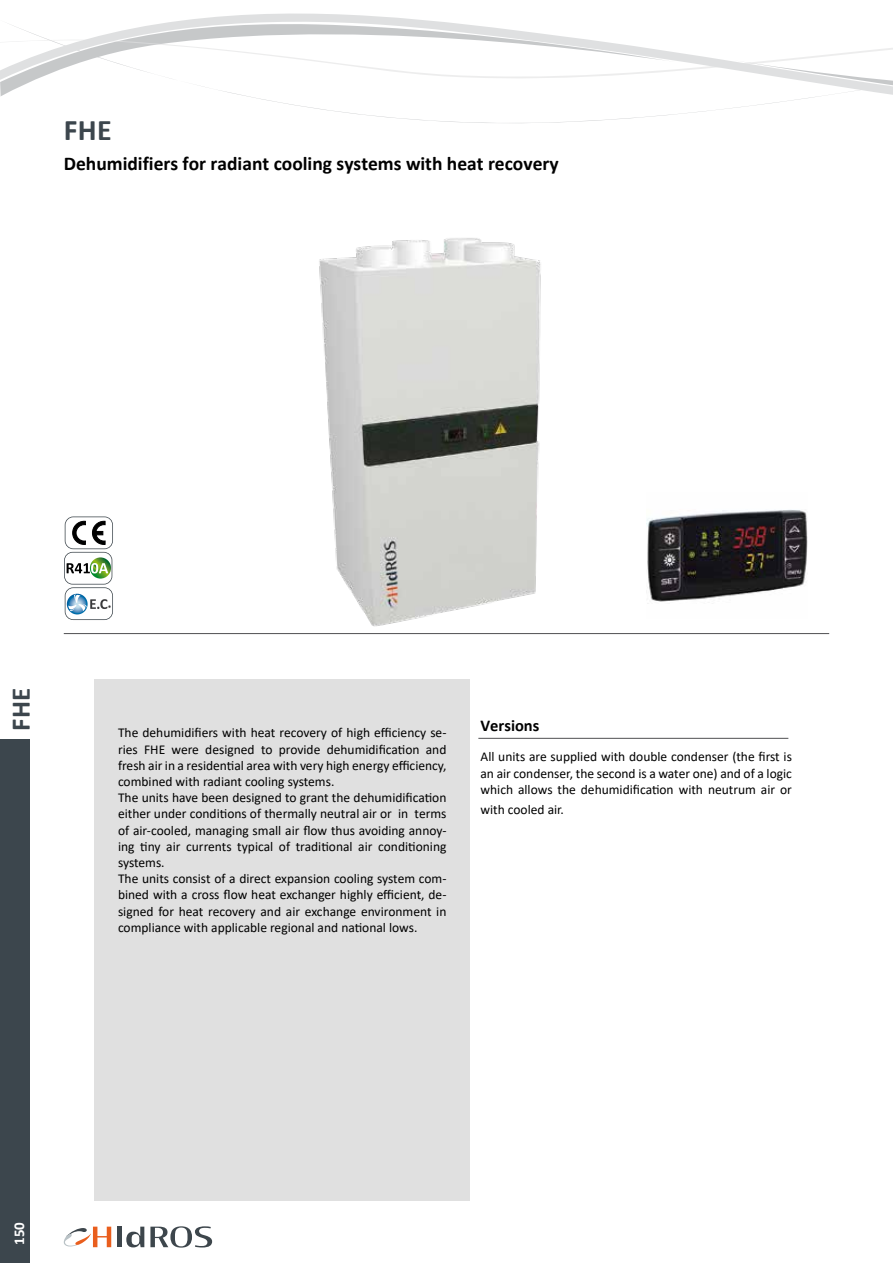
<style>
.page{position:relative;width:893px;height:1263px;background:#fff}
.page>*{position:absolute;margin:0;border:0;box-sizing:border-box;transform-origin:0 0}
.t1{font:700 30px "Calibri";color:#3c464d}
.t2{font:700 27px "Calibri";color:#3c464d}
.t3{font:700 19.5px "Calibri";color:#000}
.t4{font:700 16.5px "Calibri";color:#000}
.t5{font:700 15px "Calibri";color:#fff}
.t6{font:13.5px/16.2px "Calibri";color:#000;text-align:justify}
.s1{font-weight:700;font-size:13.05px}
</style>
<div class="page">
<div style="left:0;top:739px;width:30px;height:524px;background:#3c464d"></div>
<hr style="left:478px;top:738px;width:310px;height:1px;background:#58585a">
<hr style="left:64px;top:633px;width:765px;height:1px;background:#58585a">
<svg style="left:0;top:13px;width:893px;height:111px"></svg>
<hr style="left:117px;top:1226px;width:4px;height:21px;background:#3d464c">
<svg style="left:150px;top:1226px;width:62px;height:21px"></svg>
<svg style="left:126px;top:1226px;width:18px;height:21px"></svg>
<svg style="left:64px;top:1226px;width:47px;height:21px"></svg>
<img style="left:312px;top:238px;width:252px;height:397px">
<img style="left:646px;top:510px;width:162px;height:94px">
<svg style="left:64px;top:516px;width:49px;height:104px"></svg>
<div style="left:94px;top:679px;width:375px;height:521px;background:#e0e0e0"></div>
<h1 class="t1" style="left:64px;top:109px;width:49px">FHE</h1>
<h3 class="t3" style="left:64px;top:150px;width:496px">Dehumidifiers for radiant cooling systems with heat recovery</h3>
<h2 class="t2" style="left:2px;top:731px;width:45px;rotate:-90deg">FHE</h2>
<p class="t6" style="left:118px;top:724px;width:330px">The dehumidifiers with heat recovery of high efficiency se&shy;ries FHE were designed to provide dehumidification and fresh air in a residential area with very high energy efficiency,</p>
<p class="t6" style="left:118px;top:789px;width:330px;text-align:left">The units have been designed to grant the dehumidification either under conditions of thermally neutral air or in terms of air-cooled, managing small air flow thus avoiding annoy&shy;ing tiny air currents typical of traditional air conditioning systems.<br>The units consist of a direct expansion cooling system com&shy;bined with a cross flow heat exchanger highly efficient, de&shy;signed for heat recovery and air exchange environment in compliance with applicable regional and national lows.</p>
<p class="t6" style="left:67px;top:773px;width:269px"><span class="s1">COP≥4,1</span> combined with radiant cooling systems.</p>
<p class="t4" style="left:480px;top:714px;width:60px">Versions</p>
<p class="t6" style="left:480px;top:748px;width:313px">All units are supplied with double condenser (the first is an air condenser, the second is a water one) and of a logic which allows the dehumidification with neutrum air or</p>
<p class="t6" style="left:480px;top:801px;width:85px">with cooled air.</p>
<p class="t5" style="left:8px;top:1245px;width:24px;rotate:-90deg">150</p>
</div>
